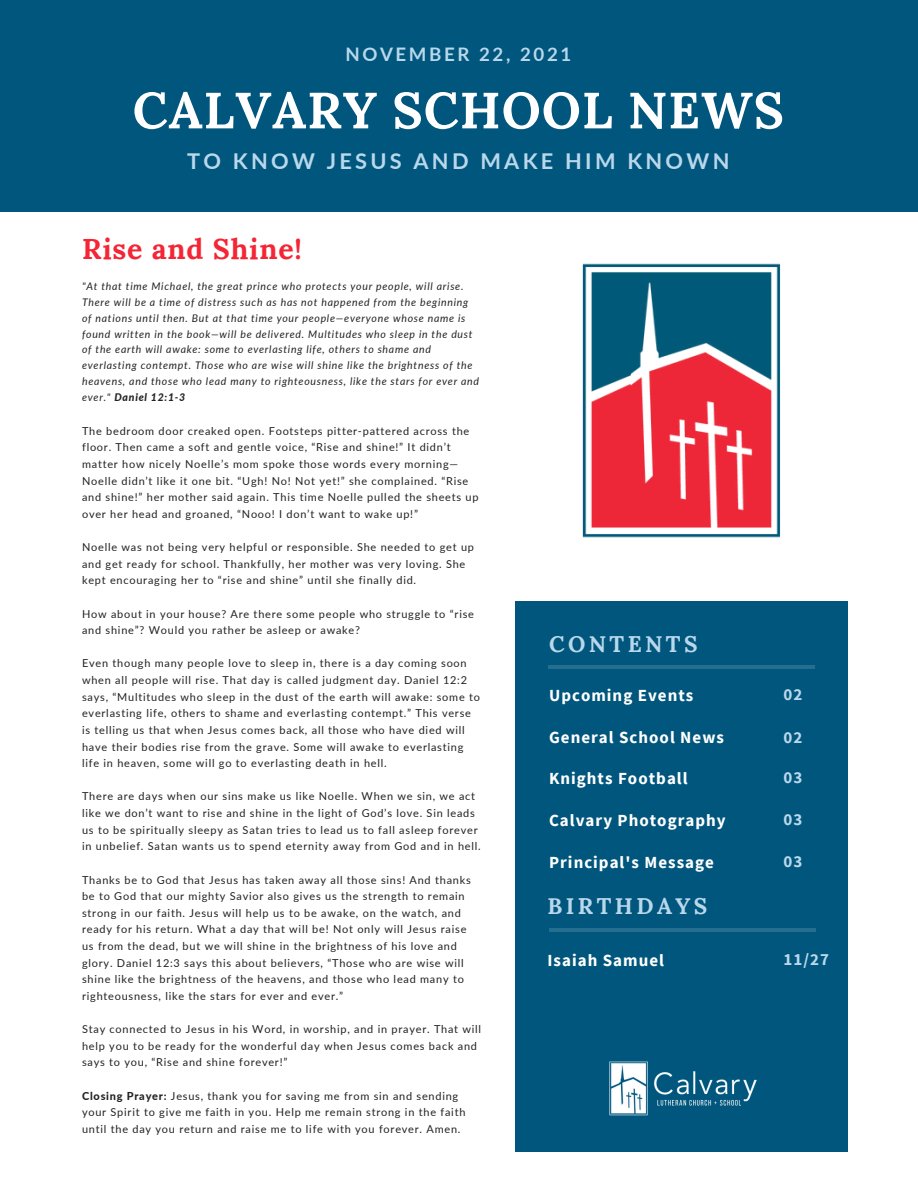
<style>
.page{position:relative;width:918px;height:1188px;background:#fff}
.page>*{position:absolute;margin:0;border:0;box-sizing:border-box;transform-origin:0 0}
.t1{font:700 50.85px "Lora";letter-spacing:.02em;color:#fff}
.t2{font:700 28.5px "Lora";letter-spacing:.03em;color:#f42534}
.t3{font:700 22.5px "Lora";letter-spacing:.15em;color:#bad8eb}
.t4{font:700 21.75px "Lato";letter-spacing:.15em;color:#bad8eb}
.t5{font:700 18.6px "Lato";letter-spacing:.14em;color:#bad8eb}
.t6{font:700 16.95px "Source Sans Pro";letter-spacing:.06em;color:#fff}
.t7{font:700 16.95px "Source Sans Pro";letter-spacing:.06em;color:#bad8eb}
.t8{font:10.95px/16.6px "Lato";letter-spacing:.07em;color:#222}
.t9{font:italic 10.5px/15.8px "Lato";letter-spacing:.07em;color:#222}
.s1{font-weight:800}
</style>
<div class="page">
<div style="left:0;top:0;width:917px;height:211px;background:#00567d"></div>
<div style="left:515px;top:601px;width:332px;height:550px;background:#00567d"></div>
<hr style="left:548px;top:666px;width:267px;height:3px;background:#fff">
<img style="left:582px;top:263px;width:199px;height:275px">
<hr style="left:550px;top:929px;width:266px;height:3px;background:#fff">
<img style="left:609px;top:1061px;width:148px;height:55px">
<p class="t5" style="left:345px;top:42px;width:227px">NOVEMBER 22, 2021</p>
<p class="t1" style="left:133px;top:77px;width:653px">CALVARY SCHOOL NEWS</p>
<p class="t4" style="left:187px;top:147px;width:544px">TO KNOW JESUS AND MAKE HIM KNOWN</p>
<p class="t2" style="left:82px;top:230px;width:221px">Rise and Shine!</p>
<p class="t9" style="left:82px;top:278px;width:399px">"At that time Michael, the great prince who protects your people, will arise.<br>There will be a time of distress such as has not happened from the beginning of nations until then. But at that time your people—everyone whose name is found written in the book—will be delivered. Multitudes who sleep in the dust of the earth will awake: some to everlasting life, others to shame and everlasting contempt. Those who are wise will shine like the brightness of the heavens, and those who lead many to righteousness, like the stars for ever and ever." <span class="s1">Daniel 12:1-3</span></p>
<p class="t8" style="left:82px;top:422px;width:398px">The bedroom door creaked open. Footsteps pitter-pattered across the floor. Then came a soft and gentle voice, “Rise and shine!” It didn’t matter how nicely Noelle’s mom spoke those words every morning— Noelle didn’t like it one bit. “Ugh! No! Not yet!” she complained. “Rise and shine!” her mother said again. This time Noelle pulled the sheets up over her head and groaned, “Nooo! I don’t want to wake up!”</p>
<p class="t8" style="left:82px;top:538px;width:393px">Noelle was not being very helpful or responsible. She needed to get up and get ready for school. Thankfully, her mother was very loving. She kept encouraging her to “rise and shine” until she finally did.</p>
<p class="t8" style="left:82px;top:605px;width:393px">How about in your house? Are there some people who struggle to “rise and shine”? Would you rather be asleep or awake?</p>
<p class="t8" style="left:82px;top:655px;width:399px">Even though many people love to sleep in, there is a day coming soon when all people will rise. That day is called judgment day. Daniel 12:2 says, “Multitudes who sleep in the dust of the earth will awake: some to everlasting life, others to shame and everlasting contempt.” This verse is telling us that when Jesus comes back, all those who have died will have their bodies rise from the grave. Some will awake to everlasting life in heaven, some will go to everlasting death in hell.</p>
<p class="t8" style="left:82px;top:788px;width:400px">There are days when our sins make us like Noelle. When we sin, we act like we don’t want to rise and shine in the light of God’s love. Sin leads us to be spiritually sleepy as Satan tries to lead us to fall asleep forever in unbelief. Satan wants us to spend eternity away from God and in hell.</p>
<p class="t8" style="left:82px;top:871px;width:390px">Thanks be to God that Jesus has taken away all those sins! And thanks be to God that our mighty Savior also gives us the strength to remain strong in our faith. Jesus will help us to be awake, on the watch, and ready for his return. What a day that will be! Not only will Jesus raise us from the dead, but we will shine in the brightness of his love and glory. Daniel 12:3 says this about believers, “Those who are wise will shine like the brightness of the heavens, and those who lead many to righteousness, like the stars for ever and ever.”</p>
<p class="t8" style="left:82px;top:1021px;width:401px">Stay connected to Jesus in his Word, in worship, and in prayer. That will help you to be ready for the wonderful day when Jesus comes back and says to you, “Rise and shine forever!”</p>
<p class="t8" style="left:82px;top:1087px;width:385px"><span class="s1">Closing Prayer:</span> Jesus, thank you for saving me from sin and sending your Spirit to give me faith in you. Help me remain strong in the faith until the day you return and raise me to life with you forever. Amen.</p>
<p class="t3" style="left:549px;top:629px;width:150px">CONTENTS</p>
<p class="t6" style="left:549px;top:684px;width:146px">Upcoming Events</p>
<p class="t7" style="left:784px;top:683px;width:20px">02</p>
<p class="t6" style="left:549px;top:727px;width:176px">General School News</p>
<p class="t7" style="left:784px;top:726px;width:20px">02</p>
<p class="t6" style="left:549px;top:767px;width:140px">Knights Football</p>
<p class="t7" style="left:784px;top:766px;width:20px">03</p>
<p class="t6" style="left:549px;top:809px;width:178px">Calvary Photography</p>
<p class="t7" style="left:784px;top:809px;width:20px">03</p>
<p class="t7" style="left:784px;top:851px;width:20px">03</p>
<p class="t3" style="left:548px;top:891px;width:161px">BIRTHDAYS</p>
<p class="t6" style="left:548px;top:949px;width:118px">Isaiah Samuel</p>
<p class="t7" style="left:784px;top:948px;width:47px">11/27</p>
<p class="t6" style="left:549px;top:851px;width:166px">Principal's Message</p>
</div>
